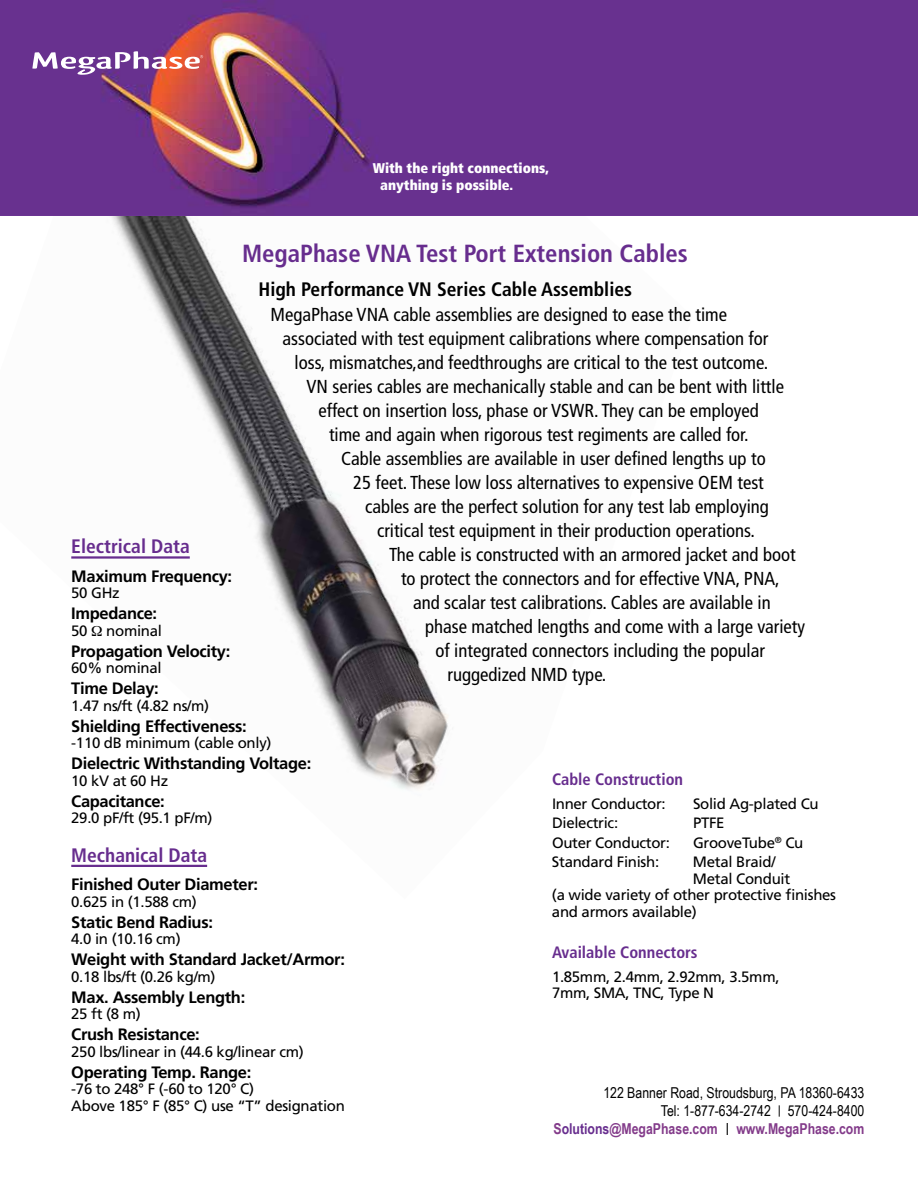
<style>
.page{position:relative;width:918px;height:1188px;background:#fff}
.page>*{position:absolute;margin:0;border:0;box-sizing:border-box;transform-origin:0 0}
.t1{font:700 condensed 24.75px "Frutiger";color:#672d8e}
.t2{font:700 condensed 19.5px "Frutiger";color:#000}
.t3{font:700 condensed 19.5px "Frutiger";color:#672d8e}
.t4{font:condensed 18.75px "Frutiger";color:#000}
.t5{font:700 16.5px "Frutiger";letter-spacing:-.02em;color:#000}
.t6{font:700 condensed 16.5px "Frutiger";color:#672d8e}
.t7{font:15px/16.5px "Frutiger";letter-spacing:-.02em;color:#000}
.t8{font:15px/18px "Arial Narrow";color:#000;text-align:right}
.t9{font:900 condensed 14.1px/17px "Frutiger";color:#fff}
.s1{font-size:12px}
.s2{font-weight:700;color:#833b8a}
.s3{font-weight:700;color:#672d8e}
.s4{font-family:"Frutiger";font-stretch:condensed;font-size:12px}
</style>
<div class="page">
<img style="left:0;top:215px;width:693px;height:652px">
<img style="left:0;top:0;width:918px;height:215px">
<svg style="left:32px;top:51px;width:171px;height:24px"></svg>
<hr style="left:71px;top:556px;width:119px;height:3px;background:#672d8e">
<hr style="left:71px;top:865px;width:136px;height:2px;background:#672d8e">
<svg style="left:92px;top:626px;width:10px;height:10px"></svg>
<p class="t9" style="left:380px;top:160px;width:170px;text-indent:-7px">With the right connections, anything is possible.</p>
<h1 class="t1" style="left:242px;top:239px;width:447px">MegaPhase VNA Test Port Extension Cables</h1>
<p class="t2" style="left:259px;top:277px;width:375px">High Performance VN Series Cable Assemblies</p>
<p class="t4" style="left:271px;top:304px;width:458px">MegaPhase VNA cable assemblies are designed to ease the time</p>
<p class="t4" style="left:283px;top:328px;width:487px">associated with test equipment calibrations where compensation for</p>
<p class="t4" style="left:295px;top:352px;width:475px">loss, mismatches,and feedthroughs are critical to the test outcome.</p>
<p class="t4" style="left:307px;top:376px;width:479px">VN series cables are mechanically stable and can be bent with little</p>
<p class="t4" style="left:319px;top:400px;width:442px">effect on insertion loss, phase or VSWR. They can be employed</p>
<p class="t4" style="left:329px;top:424px;width:421px">time and again when rigorous test regiments are called for.</p>
<p class="t4" style="left:341px;top:448px;width:426px">Cable assemblies are available in user defined lengths up to</p>
<p class="t4" style="left:353px;top:472px;width:412px">25 feet. These low loss alternatives to expensive OEM test</p>
<p class="t4" style="left:365px;top:496px;width:405px">cables are the perfect solution for any test lab employing</p>
<p class="t4" style="left:377px;top:520px;width:379px">critical test equipment in their production operations.</p>
<p class="t4" style="left:389px;top:544px;width:408px">The cable is constructed with an armored jacket and boot</p>
<p class="t4" style="left:401px;top:568px;width:380px">to protect the connectors and for effective VNA, PNA,</p>
<p class="t4" style="left:413px;top:592px;width:359px">and scalar test calibrations. Cables are available in</p>
<p class="t4" style="left:425px;top:616px;width:382px">phase matched lengths and come with a large variety</p>
<p class="t4" style="left:436px;top:640px;width:331px">of integrated connectors including the popular</p>
<p class="t4" style="left:448px;top:664px;width:160px">ruggedized NMD type.</p>
<p class="t3" style="left:71px;top:535px;width:120px">Electrical Data</p>
<p class="t5" style="left:71px;top:566px;width:162px">Maximum Frequency:</p>
<p class="t7" style="left:71px;top:585px;width:50px">50 GHz</p>
<p class="t5" style="left:71px;top:604px;width:87px">Impedance:</p>
<p class="t7" style="left:71px;top:622px;width:92px">50 nominal</p>
<p class="t5" style="left:71px;top:641px;width:161px">Propagation Velocity:</p>
<p class="t7" style="left:71px;top:660px;width:92px">60% nominal</p>
<p class="t5" style="left:71px;top:679px;width:89px">Time Delay:</p>
<p class="t7" style="left:71px;top:697px;width:139px">1.47 ns/ft (4.82 ns/m)</p>
<p class="t5" style="left:71px;top:716px;width:177px">Shielding Effectiveness:</p>
<p class="t7" style="left:71px;top:735px;width:202px">-110 dB minimum (cable only)</p>
<p class="t5" style="left:71px;top:754px;width:242px">Dielectric Withstanding Voltage:</p>
<p class="t7" style="left:71px;top:772px;width:98px">10 kV at 60 Hz</p>
<p class="t5" style="left:71px;top:791px;width:95px">Capacitance:</p>
<p class="t7" style="left:71px;top:810px;width:143px">29.0 pF/ft (95.1 pF/m)</p>
<p class="t3" style="left:71px;top:843px;width:137px">Mechanical Data</p>
<p class="t5" style="left:71px;top:875px;width:188px">Finished Outer Diameter:</p>
<p class="t7" style="left:71px;top:893px;width:127px">0.625 in (1.588 cm)</p>
<p class="t5" style="left:71px;top:912px;width:143px">Static Bend Radius:</p>
<p class="t7" style="left:71px;top:931px;width:111px">4.0 in (10.16 cm)</p>
<p class="t5" style="left:71px;top:950px;width:275px">Weight with Standard Jacket/Armor:</p>
<p class="t7" style="left:71px;top:968px;width:146px">0.18 lbs/ft (0.26 kg/m)</p>
<p class="t5" style="left:71px;top:987px;width:176px">Max. Assembly Length:</p>
<p class="t7" style="left:71px;top:1006px;width:71px">25 ft (8 m)</p>
<p class="t5" style="left:71px;top:1025px;width:130px">Crush Resistance:</p>
<p class="t7" style="left:71px;top:1043px;width:234px">250 lbs/linear in (44.6 kg/linear cm)</p>
<p class="t5" style="left:71px;top:1062px;width:182px">Operating Temp. Range:</p>
<p class="t7" style="left:71px;top:1081px;width:275px">-76 to 248° F (-60 to 120° C)<br>Above 185° F (85° C) use “T” designation</p>
<p class="t6" style="left:552px;top:769px;width:133px">Cable Construction</p>
<p class="t7" style="left:552px;top:795px;width:115px">Inner Conductor:</p>
<p class="t7" style="left:693px;top:795px;width:127px">Solid Ag-plated Cu</p>
<p class="t7" style="left:552px;top:815px;width:68px">Dielectric:</p>
<p class="t7" style="left:693px;top:815px;width:33px">PTFE</p>
<p class="t7" style="left:552px;top:834px;width:120px">Outer Conductor:</p>
<p class="t7" style="left:693px;top:834px;width:112px">GrooveTube<sup>®</sup> Cu</p>
<p class="t7" style="left:552px;top:854px;width:109px">Standard Finish:</p>
<p class="t7" style="left:693px;top:854px;width:84px">Metal Braid/</p>
<p class="t7" style="left:693px;top:870px;width:99px">Metal Conduit</p>
<p class="t7" style="left:552px;top:887px;width:286px">(a wide variety of other protective finishes</p>
<p class="t7" style="left:552px;top:903px;width:146px">and armors available)</p>
<p class="t6" style="left:552px;top:942px;width:147px">Available Connectors</p>
<p class="t7" style="left:552px;top:968px;width:229px">1.85mm, 2.4mm, 2.92mm, 3.5mm,<br>7mm, SMA, TNC, Type N</p>
<p class="t8" style="left:553px;top:1083px;width:312px">122 Banner Road, Stroudsburg, PA 18360-6433<br>Tel: 1-877-634-2742 <span class="s1">|</span> 570-424-8400<br><span class="s2">S</span><span class="s3">olutions</span><span class="s2">@MegaPhase.com</span> <span class="s4">|</span> <span class="s2">www.MegaPhase.com</span></p>
</div>
